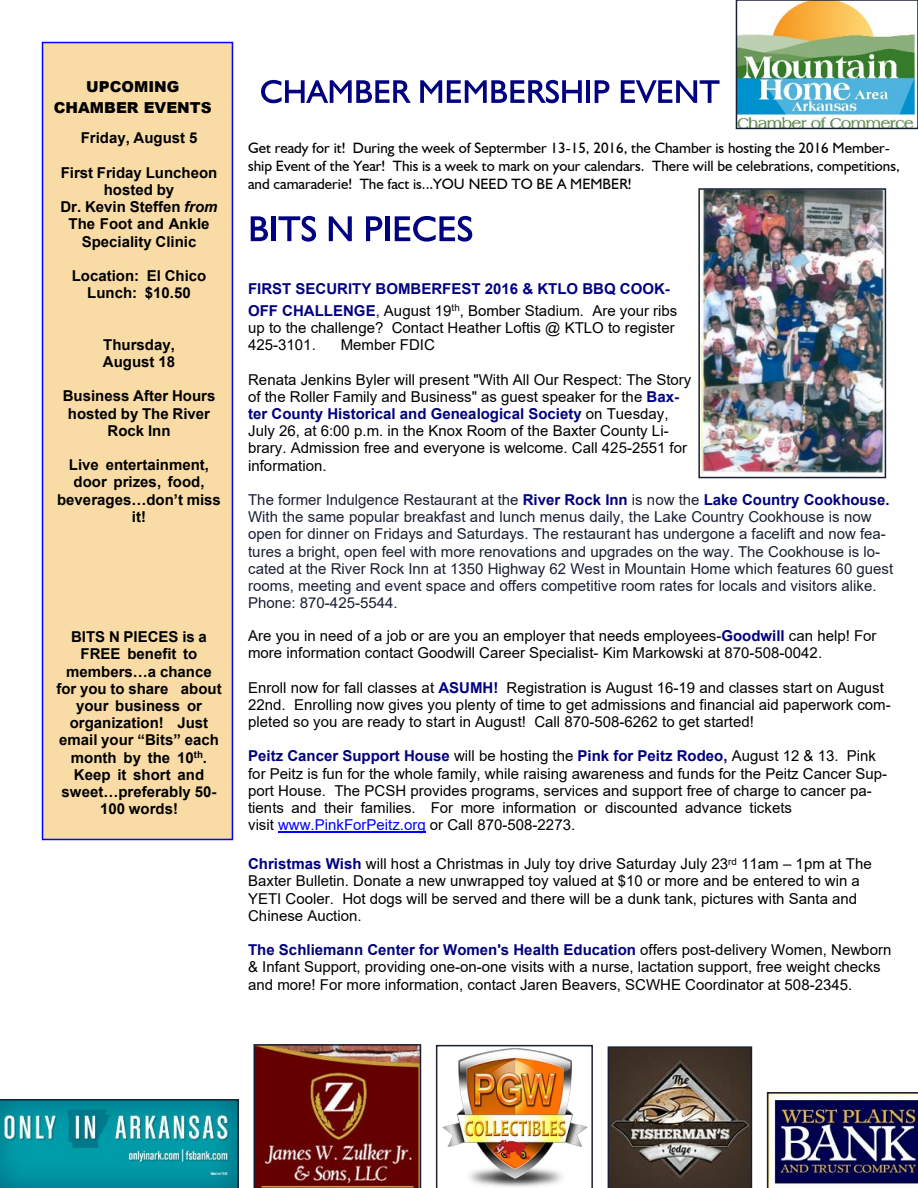
<style>
.page{position:relative;width:918px;height:1188px;background:#fff}
.page>*{position:absolute;margin:0;border:0;box-sizing:border-box;transform-origin:0 0}
.t1{font:900 15.15px/21.3px "Arial";color:#000;text-align:center}
.t2{font:15px/17.2px "Arial";color:#000}
.t3{font:15px/17.2px "Arial";color:#192034}
.t4{font:700 15px/17.2px "Arial";color:#000;text-align:center}
.t5{font:15px/17.9px "Humanist 521 BT";color:#000}
.t6{font:700 15px/21.9px "Arial";color:#000080}
.s1{font-style:italic}
.s2{font-weight:400}
.s3{font-weight:400;color:#000}
.s4{font-weight:700;color:#000080}
.s5{color:#00f}
</style>
<div class="page">
<div style="left:42px;top:42px;width:191px;height:798px;background:#f9dca5;border:2px solid #00f"></div>
<svg style="left:261px;top:80px;width:150px;height:23px"></svg>
<svg style="left:420px;top:80px;width:162px;height:23px"></svg>
<hr style="left:586px;top:80px;width:4px;height:23px;background:#000080">
<svg style="left:595px;top:80px;width:14px;height:23px"></svg>
<svg style="left:621px;top:80px;width:99px;height:23px"></svg>
<svg style="left:251px;top:216px;width:17px;height:25px"></svg>
<hr style="left:272px;top:216px;width:4px;height:25px;background:#000080">
<svg style="left:278px;top:216px;width:38px;height:26px"></svg>
<svg style="left:329px;top:216px;width:23px;height:25px"></svg>
<svg style="left:366px;top:216px;width:16px;height:25px"></svg>
<hr style="left:386px;top:216px;width:4px;height:25px;background:#000080">
<svg style="left:395px;top:216px;width:77px;height:26px"></svg>
<img style="left:739px;top:3px;width:176px;height:123px">
<div style="left:736px;top:0;width:182px;height:129px;border:2px solid #192034"></div>
<svg style="left:0;top:1099px;width:239px;height:89px;background:#1b97a4"></svg>
<svg style="left:608px;top:1046px;width:144px;height:142px;background:#584d44"></svg>
<img style="left:436px;top:1045px;width:157px;height:143px">
<img style="left:767px;top:1092px;width:151px;height:96px">
<img style="left:254px;top:1044px;width:167px;height:144px">
<img style="left:701px;top:191px;width:182px;height:284px">
<div style="left:698px;top:188px;width:188px;height:290px;border:2px solid #192034"></div>
<hr style="left:278px;top:832px;width:148px;height:1px;background:#00f">
<p class="t1" style="left:54px;top:77px;width:159px">UPCOMING<br>CHAMBER EVENTS</p>
<p class="t4" style="left:81px;top:131px;width:118px">Friday, August 5</p>
<p class="t4" style="left:60px;top:165px;width:159px">First Friday Luncheon hosted by<br>Dr. Kevin Steffen <span class="s1">from<br></span>The Foot and Ankle<br>Speciality Clinic</p>
<p class="t4" style="left:72px;top:269px;width:136px">Location: El Chico<br>Lunch: $10.50</p>
<p class="t4" style="left:103px;top:337px;width:74px;text-align:left">Thursday,<br>August 18</p>
<p class="t4" style="left:63px;top:389px;width:154px">Business After Hours hosted by The River<br>Rock Inn</p>
<p class="t4" style="left:57px;top:458px;width:165px">Live entertainment, door prizes, food, beverages…don’t miss it!</p>
<p class="t4" style="left:56px;top:630px;width:167px">BITS N PIECES is a<br>FREE benefit to members…a chance for you to share about your business or organization! Just email your “Bits” each month by the 10<sup>th</sup>.<br>Keep it short and sweet…preferably 50-<br>100 words!</p>
<p class="t5" style="left:248px;top:140px;width:653px">Get ready for it! During the week of Septermber 13-15, 2016, the Chamber is hosting the 2016 Member&shy;ship Event of the Year! This is a week to mark on your calendars. There will be celebrations, competitions, and camaraderie! The fact is...YOU NEED TO BE A MEMBER!</p>
<p class="t6" style="left:248px;top:279px;width:431px">FIRST SECURITY BOMBERFEST 2016 &amp; KTLO BBQ COOK-<br>OFF CHALLENGE<span class="s2">,</span> <span class="s3">August 19</span><sup>th</sup><span class="s3">, Bomber Stadium. Are your ribs</span></p>
<p class="t2" style="left:248px;top:321px;width:428px">up to the challenge? Contact Heather Loftis @ KTLO to register<br>425-3101.</p>
<p class="t2" style="left:341px;top:338px;width:96px">Member FDIC</p>
<p class="t2" style="left:248px;top:372px;width:445px">Renata Jenkins Byler will present "With All Our Respect: The Story of the Roller Family and Business" as guest speaker for the <span class="s4">Bax&shy;ter County Historical and Genealogical Society</span> on Tuesday, July 26, at 6:00 p.m. in the Knox Room of the Baxter County Li&shy;brary. Admission free and everyone is welcome. Call 425-2551 for information.</p>
<p class="t3" style="left:248px;top:493px;width:647px">The former Indulgence Restaurant at the <span class="s4">River Rock Inn</span> is now the <span class="s4">Lake Country Cookhouse.<br></span>With the same popular breakfast and lunch menus daily, the Lake Country Cookhouse is now open for dinner on Fridays and Saturdays. The restaurant has undergone a facelift and now fea&shy;tures a bright, open feel with more renovations and upgrades on the way. The Cookhouse is lo&shy;cated at the River Rock Inn at 1350 Highway 62 West in Mountain Home which features 60 guest rooms, meeting and event space and offers competitive room rates for locals and visitors alike.<br>Phone: 870-425-5544.</p>
<p class="t2" style="left:248px;top:628px;width:630px">Are you in need of a job or are you an employer that needs employees-<span class="s4">Goodwill</span> can help! For more information contact Goodwill Career Specialist- Kim Markowski at 870-508-0042.</p>
<p class="t2" style="left:248px;top:680px;width:644px">Enroll now for fall classes at <span class="s4">ASUMH!</span> Registration is August 16-19 and classes start on August<br>22nd. Enrolling now gives you plenty of time to get admissions and financial aid paperwork com&shy;pleted so you are ready to start in August! Call 870-508-6262 to get started!</p>
<p class="t2" style="left:248px;top:749px;width:641px"><span class="s4">Peitz Cancer Support House</span> will be hosting the <span class="s4">Pink for Peitz Rodeo,</span> August 12 &amp; 13. Pink for Peitz is fun for the whole family, while raising awareness and funds for the Peitz Cancer Sup&shy;port House. The PCSH provides programs, services and support free of charge to cancer pa&shy;tients and their families. For more information or discounted advance tickets<br>visit <span class="s5">www.PinkForPeitz.org</span> or Call 870-508-2273.</p>
<p class="t2" style="left:248px;top:857px;width:625px"><span class="s4">Christmas Wish</span> will host a Christmas in July toy drive Saturday July 23<sup>rd</sup> 11am – 1pm at The Baxter Bulletin. Donate a new unwrapped toy valued at $10 or more and be entered to win a YETI Cooler. Hot dogs will be served and there will be a dunk tank, pictures with Santa and Chinese Auction.</p>
<p class="t2" style="left:248px;top:943px;width:645px"><span class="s4">The Schliemann Center for Women's Health Education</span> offers post-delivery Women, Newborn &amp; Infant Support, providing one-on-one visits with a nurse, lactation support, free weight checks and more! For more information, contact Jaren Beavers, SCWHE Coordinator at 508-2345.</p>
</div>
